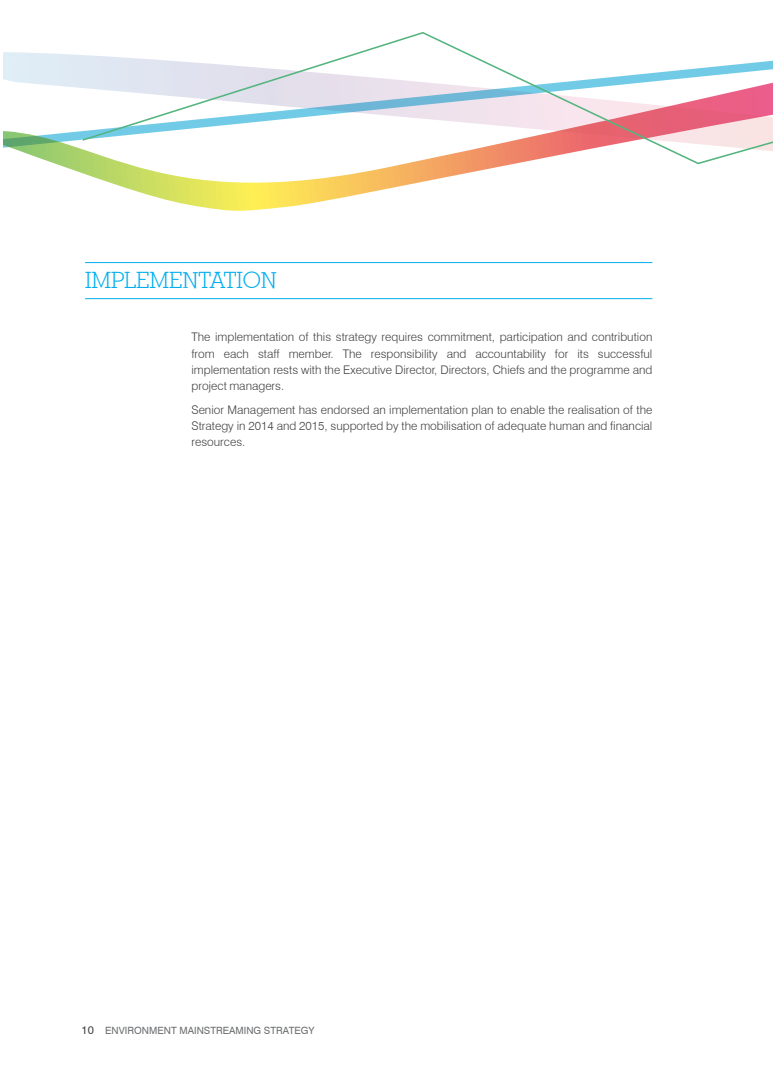
<style>
.page{position:relative;width:773px;height:1081px;background:#fff}
.page>*{position:absolute;margin:0;border:0;box-sizing:border-box;transform-origin:0 0}
.t1{font:300 22.5px "Geometric Slab 703 BT";color:#00aeef}
.t2{font:300 11.88px/16.2px "Swiss 721 BT";color:#414142;text-align:justify}
.t3{font:10px "Swiss 721 BT";color:#6d6f71}
.s1{font-size:11.25px;color:#414142}
</style>
<div class="page">
<svg style="left:56px;top:164px;width:452px;height:47px"></svg>
<svg style="left:4px;top:52px;width:77px;height:112px"></svg>
<svg style="left:81px;top:32px;width:691px;height:133px"></svg>
<hr style="left:85px;top:262px;width:567px;height:1px;background:#00aeef">
<hr style="left:85px;top:298px;width:567px;height:1px;background:#00aeef">
<h1 class="t1" style="left:85px;top:266px;width:193px">IMPLEMENTATION</h1>
<p class="t2" style="left:191px;top:329px;width:462px">The implementation of this strategy requires commitment, participation and contribution from each staff member. The responsibility and accountability for its successful implementation rests with the Executive Director, Directors, Chiefs and the programme and project managers.</p>
<p class="t2" style="left:191px;top:401px;width:462px">Senior Management has endorsed an implementation plan to enable the realisation of the Strategy in 2014 and 2015, supported by the mobilisation of adequate human and financial resources.</p>
<p class="t3" style="left:81px;top:1025px;width:234px"><span class="s1">10</span> ENVIRONMENT MAINSTREAMING STRATEGY</p>
</div>
